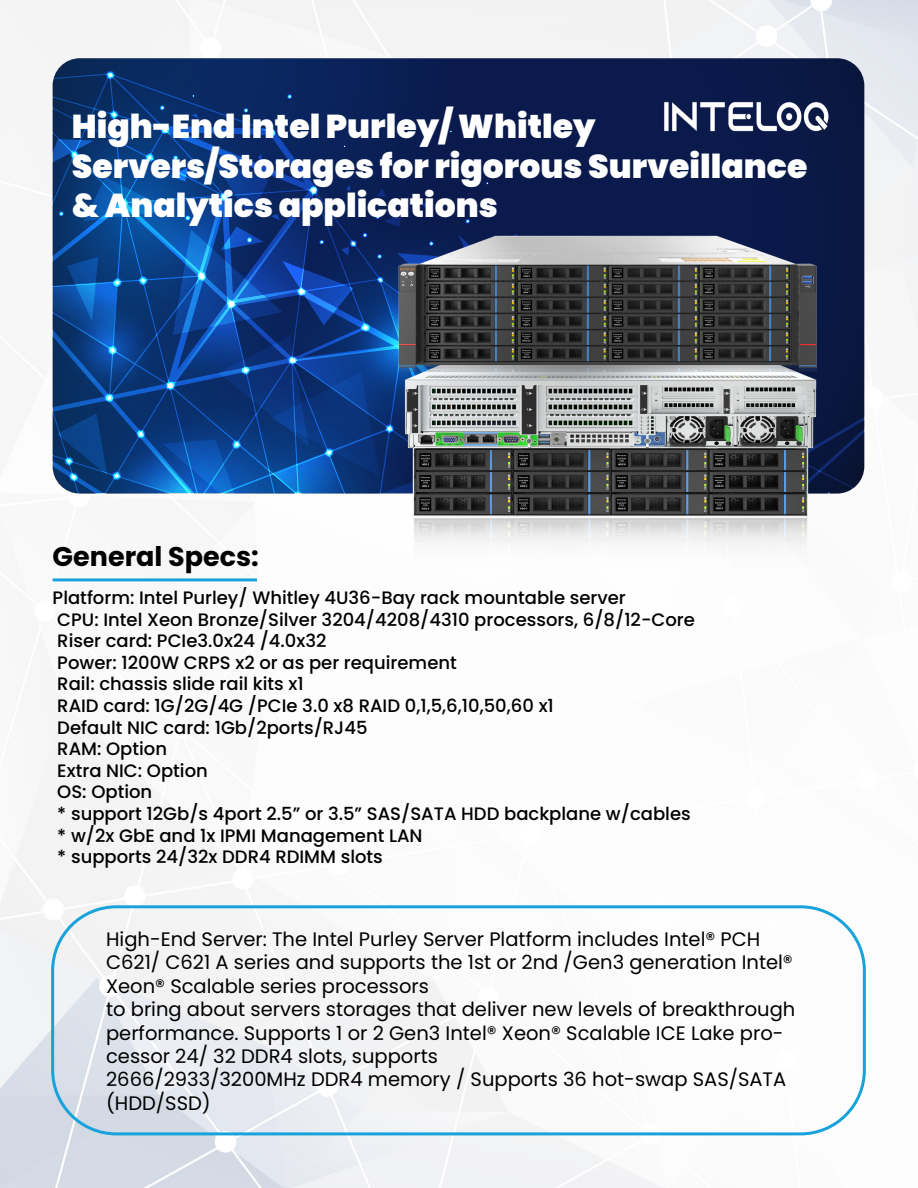
<style>
.page{position:relative;width:918px;height:1188px;background:#fff}
.page>*{position:absolute;margin:0;border:0;box-sizing:border-box;transform-origin:0 0}
.t1{font:900 33px/39.6px "Poppins";color:#fff}
.t2{font:700 27px "Poppins";color:#000}
.t3{font:19.5px/23.4px "Poppins";color:#000}
.t4{font:500 18px/21.6px "Poppins";color:#000}
</style>
<div class="page">
<img style="left:0;top:0;width:918px;height:1188px">
<svg style="left:53px;top:58px;width:407px;height:12px;background:#142e61"></svg>
<svg style="left:53px;top:70px;width:811px;height:424px;background:#0c2f6d"></svg>
<svg style="left:61px;top:300px;width:98px;height:98px;background:#0d448e"></svg>
<img style="left:658px;top:95px;width:173px;height:43px">
<div style="left:51px;top:905px;width:815px;height:230px;border:3px solid #17a2dc;border-radius:64px"></div>
<hr style="left:53px;top:578px;width:204px;height:3px;background:#17a2dc">
<img style="left:313px;top:267px;width:562px;height:327px">
<img style="left:394px;top:234px;width:426px;height:138px">
<h1 class="t1" style="left:72px;top:107px;width:737px">High-End Intel Purley/ Whitley<br>Servers/Storages for rigorous Surveillance &amp; Analytics applications</h1>
<h2 class="t2" style="left:53px;top:541px;width:208px">General Specs:</h2>
<p class="t4" style="left:53px;top:587px;width:644px">Platform: Intel Purley/ Whitley 4U36-Bay rack mountable server<br>CPU: Intel Xeon Bronze/Silver 3204/4208/4310 processors, 6/8/12-Core Riser card: PCIe3.0x24 /4.0x32<br>Power: 1200W CRPS x2 or as per requirement<br>Rail: chassis slide rail kits x1<br>RAID card: 1G/2G/4G /PCIe 3.0 x8 RAID 0,1,5,6,10,50,60 x1<br>Default NIC card: 1Gb/2ports/RJ45<br>RAM: Option<br>Extra NIC: Option<br>OS: Option<br>* support 12Gb/s 4port 2.5” or 3.5” SAS/SATA HDD backplane w/cables * w/2x GbE and 1x IPMI Management LAN<br>* supports 24/32x DDR4 RDIMM slots</p>
<p class="t3" style="left:106px;top:928px;width:691px">High-End Server: The Intel Purley Server Platform includes Intel® PCH C621/ C621 A series and supports the 1st or 2nd /Gen3 generation Intel® Xeon® Scalable series processors<br>to bring about servers storages that deliver new levels of breakthrough performance. Supports 1 or 2 Gen3 Intel® Xeon® Scalable ICE Lake pro&shy;cessor 24/ 32 DDR4 slots, supports<br>2666/2933/3200MHz DDR4 memory / Supports 36 hot-swap SAS/SATA (HDD/SSD)</p>
</div>
